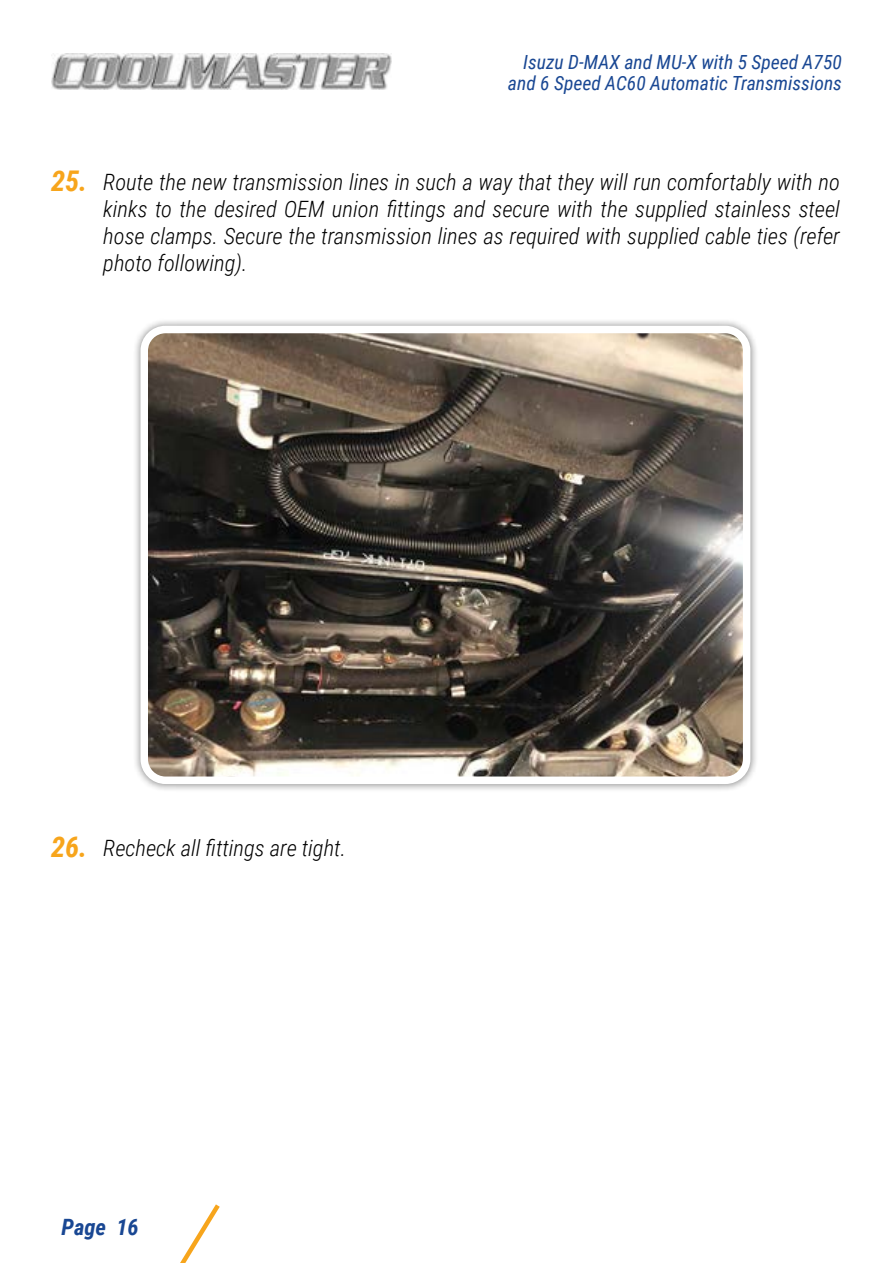
<style>
.page{position:relative;width:893px;height:1263px;background:#fff}
.page>*{position:absolute;margin:0;border:0;box-sizing:border-box;transform-origin:0 0}
.t1{font:italic 700 28.5px "Roboto Condensed";color:#f7a51c}
.t2{font:24px/28.8px "Minion Pro";color:#000}
.t3{font:italic 300 22.5px/27px "Roboto Condensed";color:#000;text-align:justify}
.t4{font:italic 700 22.5px "Roboto Condensed";color:#194793}
.t5{font:italic 19.5px/21px "Roboto Condensed";color:#194793;text-align:right}
.s1{font-weight:700;font-size:28.5px;color:#f7a51c}
</style>
<div class="page">
<svg style="left:180px;top:1204px;width:40px;height:59px"></svg>
<img style="left:51px;top:53px;width:340px;height:36px">
<div style="left:133px;top:318px;width:625px;height:474px;background:#000;opacity:.5"></div>
<img style="left:146px;top:330px;width:601px;height:450px">
<div style="left:140px;top:326px;width:610px;height:458px;border:8px solid #fff;border-radius:21px"></div>
<p class="t5" style="left:508px;top:50px;width:335px">Isuzu D-MAX and MU-X with 5 Speed A750 and 6 Speed AC60 Automatic Transmissions</p>
<p class="t1" style="left:51px;top:161px;width:38px">25.</p>
<p class="t3" style="left:103px;top:168px;width:738px">Route the new transmission lines in such a way that they will run comfortably with no kinks to the desired OEM union fittings and secure with the supplied stainless steel hose clamps. Secure the transmission lines as required with supplied cable ties (refer photo following).</p>
<p class="t2" style="left:101px;top:170px;width:717px;text-indent:-47px">25. Route the new transmission lines in such a way that they will run comfortably with no kinks to the desired OEM union fittings and secure with the supplied stainless steel hose clamps. Secure the transmission lines</p>
<p class="t3" style="left:51px;top:833px;width:296px"><span class="s1">26.</span> Recheck all fittings are tight.</p>
<p class="t4" style="left:62px;top:1212px;width:79px">Page 16</p>
</div>
